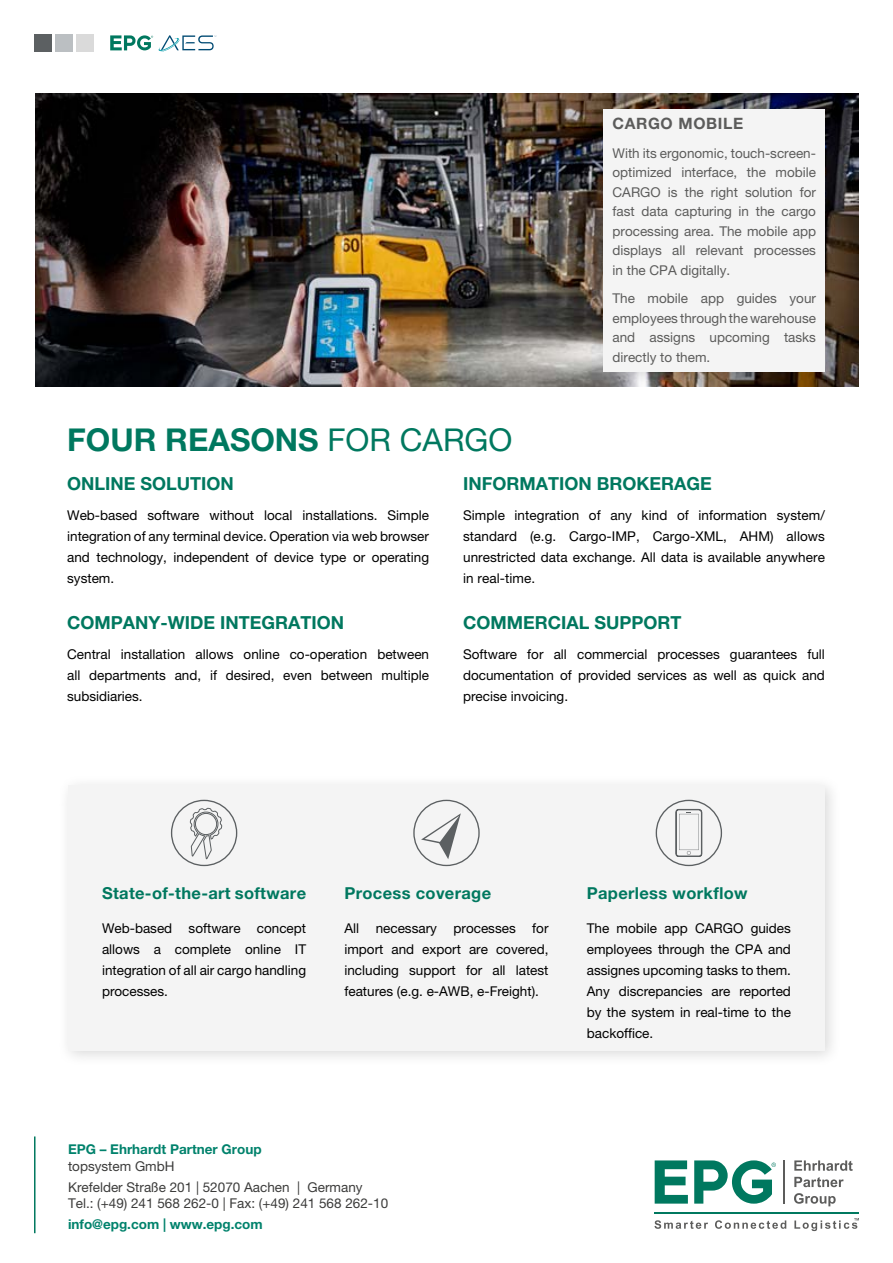
<style>
.page{position:relative;width:893px;height:1263px;background:#fff}
.page>*{position:absolute;margin:0;border:0;box-sizing:border-box;transform-origin:0 0}
.t1{font:700 31.5px "Helvetica Neue LT Pro";color:#00785f}
.t2{font:700 18px "Helvetica Neue LT Pro";color:#00785f}
.t3{font:700 16.5px "Helvetica Neue LT Pro";letter-spacing:.02em;color:#00785f}
.t4{font:700 15.75px "Helvetica Neue LT Pro";letter-spacing:.04em;color:#5c5c5b}
.t5{font:13.5px/21px "Helvetica Neue LT Pro";color:#000;text-align:justify}
.t6{font:13.5px/19.5px "Helvetica Neue LT Pro";color:#5c5c5b;text-align:justify}
.t7{font:13.5px/20.7px "Helvetica Neue LT Pro";color:#3c3c3b}
.t8{font:700 13.5px "Helvetica Neue LT Pro";color:#00826c}
.s1{font-weight:400}
</style>
<div class="page">
<div style="left:34px;top:34px;width:17px;height:17px;background:#5c6062"></div>
<div style="left:55px;top:34px;width:17px;height:17px;background:#bbbfc2"></div>
<div style="left:76px;top:34px;width:18px;height:17px;background:#dadada"></div>
<hr style="left:34px;top:1136px;width:2px;height:97px;background:#00785f">
<svg style="left:110px;top:35px;width:106px;height:17px"></svg>
<hr style="left:655px;top:1212px;width:204px;height:1px;background:#00785f">
<svg style="left:655px;top:1160px;width:33px;height:43px"></svg>
<svg style="left:794px;top:1160px;width:59px;height:11px"></svg>
<svg style="left:794px;top:1177px;width:50px;height:10px"></svg>
<svg style="left:794px;top:1193px;width:42px;height:13px"></svg>
<svg style="left:654px;top:1220px;width:54px;height:9px"></svg>
<svg style="left:715px;top:1220px;width:71px;height:9px"></svg>
<svg style="left:794px;top:1218px;width:65px;height:13px"></svg>
<svg style="left:694px;top:1160px;width:82px;height:44px"></svg>
<hr style="left:783px;top:1160px;width:2px;height:43px;background:#5c5c5b">
<img style="left:36px;top:94px;width:823px;height:293px">
<div style="left:57px;top:774px;width:784px;height:293px;background:#000;opacity:.15"></div>
<div style="left:68px;top:785px;width:757px;height:265px;background:#f4f4f4"></div>
<div style="left:656px;top:800px;width:66px;height:66px;border:1px solid #5c6062;border-radius:50%"></div>
<svg style="left:675px;top:809px;width:27px;height:48px"></svg>
<div style="left:413px;top:800px;width:67px;height:66px;border:1px solid #5c6062;border-radius:50%"></div>
<svg style="left:421px;top:813px;width:40px;height:46px"></svg>
<div style="left:592px;top:97px;width:251px;height:292px;background:#000;opacity:.15"></div>
<div style="left:604px;top:109px;width:221px;height:262px;background:#f4f4f4"></div>
<svg style="left:190px;top:808px;width:32px;height:51px"></svg>
<div style="left:171px;top:800px;width:66px;height:66px;border:1px solid #5c6062;border-radius:50%"></div>
<h1 class="t1" style="left:67px;top:421px;width:447px">FOUR REASONS <span class="s1">FOR CARGO</span></h1>
<p class="t4" style="left:612px;top:114px;width:132px">CARGO MOBILE</p>
<p class="t6" style="left:612px;top:143px;width:205px">With its ergonomic, touch-screen&shy;optimized interface, the mobile CARGO is the right solution for fast data capturing in the cargo processing area. The mobile app displays all relevant processes in the CPA digitally.</p>
<p class="t6" style="left:612px;top:288px;width:205px">The mobile app guides your employees through the warehouse and assigns upcoming tasks directly to them.</p>
<h2 class="t2" style="left:67px;top:473px;width:168px">ONLINE SOLUTION</h2>
<p class="t5" style="left:67px;top:504px;width:363px">Web-based software without local installations. Simple integration of any terminal device. Operation via web browser and technology, independent of device type or operating system.</p>
<h2 class="t2" style="left:67px;top:612px;width:278px">COMPANY-WIDE INTEGRATION</h2>
<p class="t5" style="left:67px;top:643px;width:363px">Central installation allows online co-operation between all departments and, if desired, even between multiple subsidiaries.</p>
<h2 class="t2" style="left:463px;top:473px;width:250px">INFORMATION BROKERAGE</h2>
<p class="t5" style="left:463px;top:504px;width:363px">Simple integration of any kind of information system/ standard (e.g. Cargo-IMP, Cargo-XML, AHM) allows unrestricted data exchange. All data is available anywhere in real-time.</p>
<h2 class="t2" style="left:463px;top:612px;width:220px">COMMERCIAL SUPPORT</h2>
<p class="t5" style="left:463px;top:643px;width:363px">Software for all commercial processes guarantees full documentation of provided services as well as quick and precise invoicing.</p>
<p class="t3" style="left:102px;top:883px;width:206px">State-of-the-art software</p>
<p class="t5" style="left:102px;top:917px;width:206px">Web-based software concept allows a complete online IT integration of all air cargo handling processes.</p>
<p class="t3" style="left:344px;top:883px;width:148px">Process coverage</p>
<p class="t5" style="left:344px;top:917px;width:206px">All necessary processes for import and export are covered, including support for all latest features (e.g. e-AWB, e-Freight).</p>
<p class="t3" style="left:587px;top:883px;width:162px">Paperless workflow</p>
<p class="t5" style="left:587px;top:917px;width:206px">The mobile app CARGO guides employees through the CPA and assignes upcoming tasks to them.<br>Any discrepancies are reported by the system in real-time to the backoffice.</p>
<p class="t8" style="left:68px;top:1141px;width:195px">EPG – Ehrhardt Partner Group</p>
<p class="t7" style="left:68px;top:1155px;width:296px">topsystem GmbH<br>Krefelder Straße 201 | 52070 Aachen | Germany</p>
<p class="t7" style="left:68px;top:1193px;width:322px">Tel.: (+49) 241 568 262-0 | Fax: (+49) 241 568 262-10</p>
<p class="t8" style="left:68px;top:1216px;width:196px">info@epg.com | www.epg.com</p>
</div>
